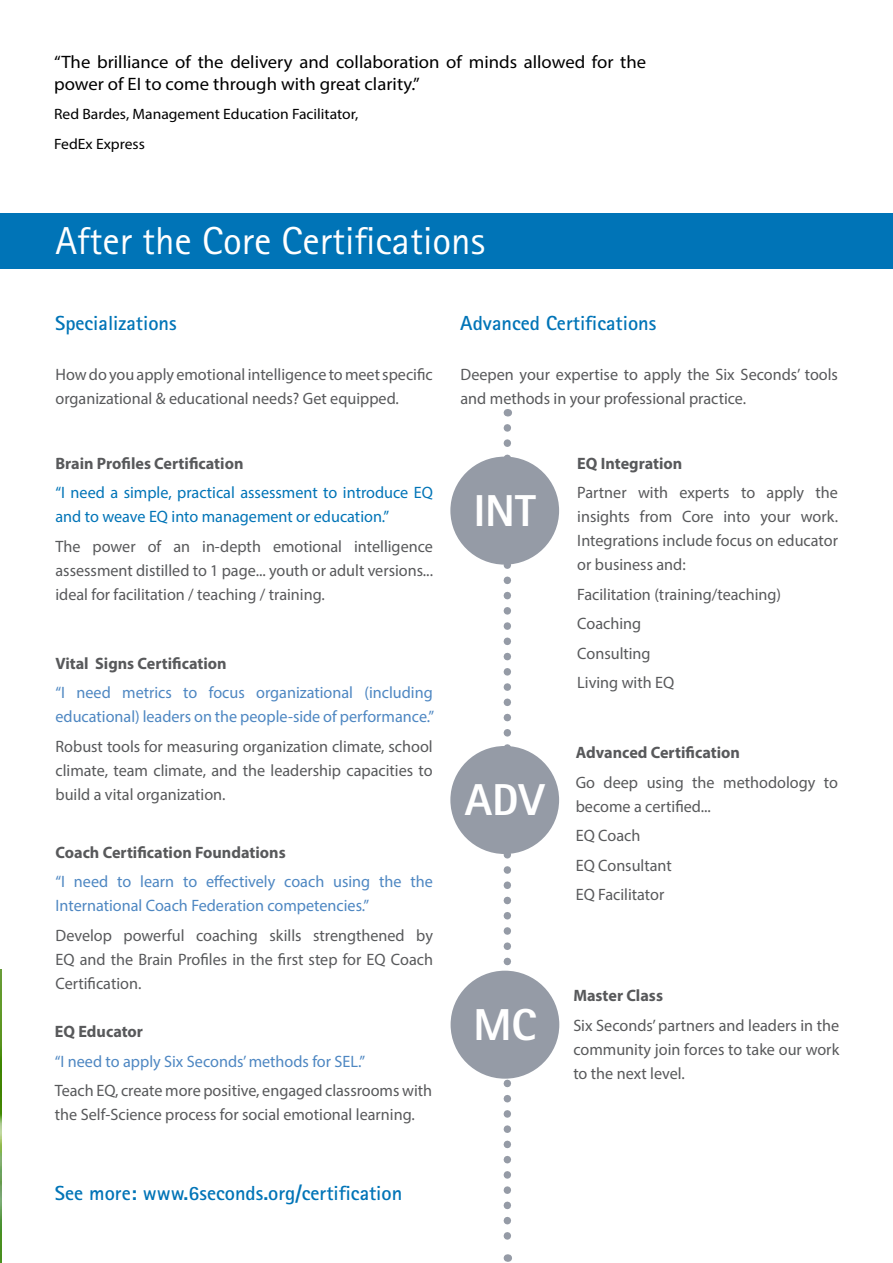
<style>
.page{position:relative;width:893px;height:1263px;background:#fff}
.page>*{position:absolute;margin:0;border:0;box-sizing:border-box;transform-origin:0 0}
.t1{font:800 44.7px "Rotis Sans Serif Std";color:#fff}
.t2{font:39px "Rotis Sans Serif Std";color:#fff}
.t3{font:700 20.4px "Rotis Sans Serif Std";color:#0074b7}
.t4{font:18px/22.5px "Myriad Pro";color:#000;scale:1.04 1}
.t5{font:16.5px/24px "Myriad Pro";color:#58595b}
.t6{font:16.5px/24px "Myriad Pro";color:#4e87c2}
.t7{font:700 16.5px "Myriad Pro";color:#58595b}
.t8{font:16.5px/24px "Myriad Pro";color:#0074b7}
.t9{font:15px/29.2px "Myriad Pro";color:#000;scale:1.04 1}
</style>
<div class="page">
<img style="left:0;top:969px;width:1px;height:294px">
<svg style="left:504px;top:428px;width:7px;height:834px"></svg>
<div style="left:450px;top:457px;width:109px;height:108px;background:#959ba6;border-radius:50%"></div>
<div style="left:0;top:213px;width:893px;height:55px;background:#0074b7"></div>
<div style="left:450px;top:746px;width:109px;height:108px;background:#959ba6;border-radius:50%"></div>
<div style="left:451px;top:971px;width:108px;height:108px;background:#959ba6;border-radius:50%"></div>
<p class="t4" style="left:54px;top:50px;width:571px">“The brilliance of the delivery and collaboration of minds allowed for the power of EI to come through with great clarity.”</p>
<p class="t9" style="left:54px;top:99px;width:294px">Red Bardes, Management Education Facilitator,<br>FedEx Express</p>
<h2 class="t2" style="left:55px;top:218px;width:431px">After the Core Certifications</h2>
<p class="t3" style="left:55px;top:310px;width:123px">Specializations</p>
<p class="t3" style="left:460px;top:310px;width:198px">Advanced Certifications</p>
<p class="t5" style="left:55px;top:362px;width:379px">How do you apply emotional intelligence to meet specific organizational &amp; educational needs? Get equipped.</p>
<p class="t5" style="left:460px;top:363px;width:379px">Deepen your expertise to apply the Six Seconds’ tools and methods in your professional practice.</p>
<p class="t7" style="left:55px;top:453px;width:189px">Brain Profiles Certification</p>
<p class="t8" style="left:55px;top:481px;width:379px">“I need a simple, practical assessment to introduce EQ and to weave EQ into management or education.”</p>
<p class="t5" style="left:55px;top:534px;width:379px;text-align:justify">The power of an in-depth emotional intelligence assessment distilled to 1 page... youth or adult versions... ideal for facilitation / teaching / training.</p>
<p class="t7" style="left:55px;top:652px;width:173px">Vital Signs Certification</p>
<p class="t6" style="left:55px;top:680px;width:380px">“I need metrics to focus organizational (including educational) leaders on the people-side of performance.”</p>
<p class="t5" style="left:55px;top:734px;width:379px;text-align:justify">Robust tools for measuring organization climate, school climate, team climate, and the leadership capacities to build a vital organization.</p>
<p class="t7" style="left:55px;top:841px;width:232px">Coach Certification Foundations</p>
<p class="t6" style="left:55px;top:869px;width:379px">“I need to learn to effectively coach using the the<br>International Coach Federation competencies.”</p>
<p class="t5" style="left:55px;top:923px;width:379px;text-align:justify">Develop powerful coaching skills strengthened by EQ and the Brain Profiles in the first step for EQ Coach Certification.</p>
<p class="t7" style="left:55px;top:1021px;width:90px">EQ Educator</p>
<p class="t6" style="left:55px;top:1049px;width:312px">“I need to apply Six Seconds’ methods for SEL.”</p>
<p class="t5" style="left:55px;top:1078px;width:379px">Teach EQ, create more positive, engaged classrooms with the Self-Science process for social emotional learning.</p>
<p class="t3" style="left:55px;top:1180px;width:349px">See more: www.6seconds.org/certification</p>
<h1 class="t1" style="left:474px;top:482px;width:64px">INT</h1>
<h1 class="t1" style="left:465px;top:771px;width:81px">ADV</h1>
<p class="t7" style="left:577px;top:453px;width:106px">EQ Integration</p>
<p class="t5" style="left:577px;top:481px;width:262px;text-align:justify">Partner with experts to apply the insights from Core into your work.<br>Integrations include focus on educator or business and:</p>
<p class="t5" style="left:577px;top:579px;width:205px;line-height:29.4px">Facilitation (training/teaching)<br>Coaching<br>Consulting<br>Living with EQ</p>
<p class="t7" style="left:576px;top:742px;width:166px">Advanced Certification</p>
<p class="t5" style="left:576px;top:770px;width:264px">Go deep using the methodology to become a certified...</p>
<p class="t5" style="left:576px;top:821px;width:98px;line-height:29.4px">EQ Coach<br>EQ Consultant<br>EQ Facilitator</p>
<h1 class="t1" style="left:473px;top:996px;width:64px">MC</h1>
<p class="t7" style="left:573px;top:985px;width:91px">Master Class</p>
<p class="t5" style="left:573px;top:1013px;width:267px;text-align:justify">Six Seconds’ partners and leaders in the community join forces to take our work to the next level.</p>
</div>
